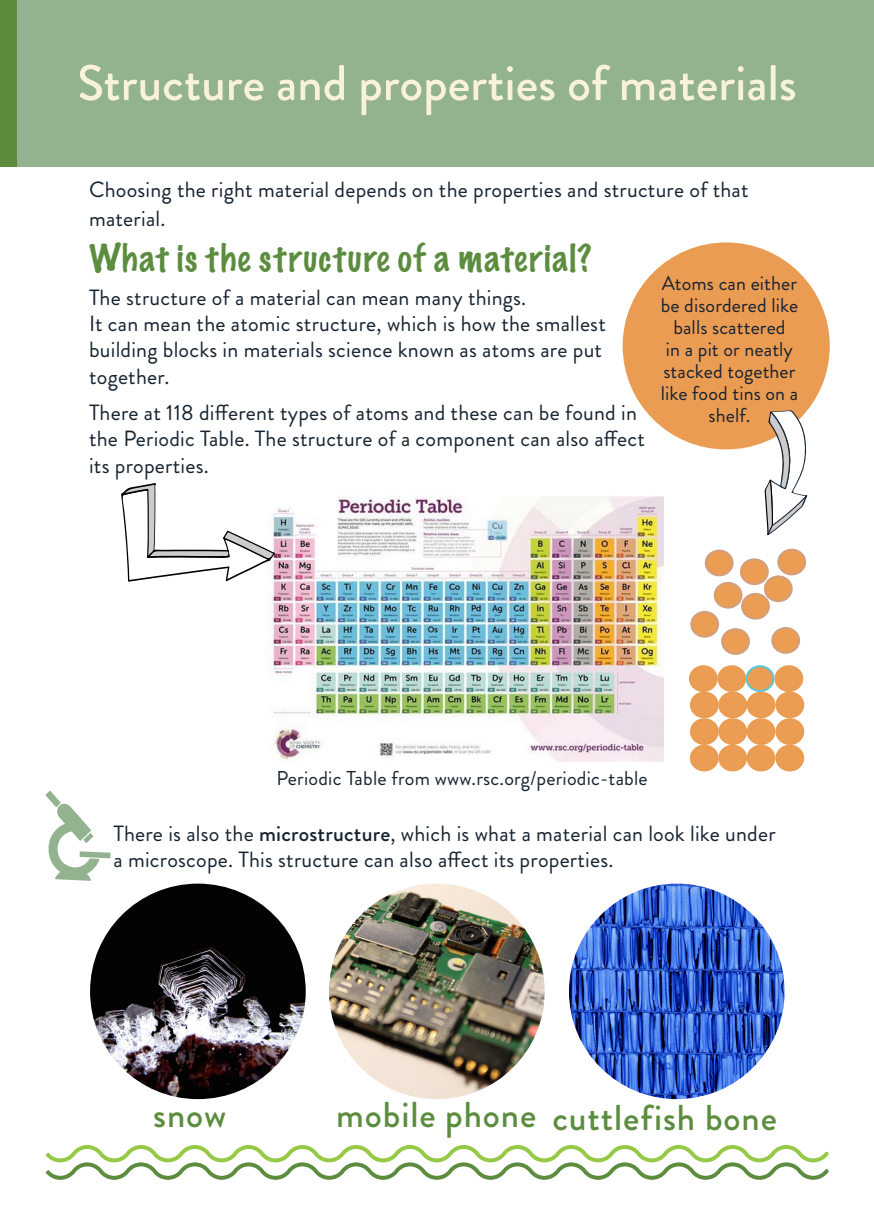
<style>
.page{position:relative;width:874px;height:1225px;background:#fff}
.page>*{position:absolute;margin:0;border:0;box-sizing:border-box;transform-origin:0 0}
.t1{font:500 50px "Brandon Grotesque";color:#f9f2da}
.t2{font:500 36px "Brandon Grotesque";letter-spacing:.025em;color:#5c8d3f}
.t3{font:100 34px "Marker Felt";letter-spacing:.045em;color:#5c8d3f}
.t4{font:22px/26.4px "Brandon Grotesque";letter-spacing:.01em;color:#162331}
.t5{font:20px/22px "Brandon Grotesque";letter-spacing:.005em;color:#172332;text-align:center}
.t6{font:20px "Brandon Grotesque";letter-spacing:.01em;color:#162331}
.s1{font-weight:500}
</style>
<div class="page">
<div style="left:0;top:0;width:17px;height:166px;background:#5c8d3f"></div>
<div style="left:17px;top:0;width:856px;height:166px;background:#93b390"></div>
<div style="left:622px;top:242px;width:207px;height:207px;background:#eb9c53;border-radius:50%"></div>
<svg style="left:763px;top:410px;width:44px;height:125px"></svg>
<div style="left:776px;top:745px;width:26px;height:25px;background:#eb9d54;border-radius:50%"></div>
<div style="left:775px;top:744px;width:28px;height:27px;border:2px solid #eb9c53;border-radius:50%"></div>
<div style="left:747px;top:745px;width:27px;height:25px;background:#eb9d54;border-radius:50%"></div>
<div style="left:746px;top:744px;width:29px;height:27px;border:2px solid #eb9c53;border-radius:50%"></div>
<div style="left:719px;top:745px;width:26px;height:25px;background:#eb9d54;border-radius:50%"></div>
<div style="left:718px;top:744px;width:28px;height:27px;border:2px solid #eb9c53;border-radius:50%"></div>
<div style="left:690px;top:745px;width:27px;height:25px;background:#eb9d54;border-radius:50%"></div>
<div style="left:689px;top:744px;width:29px;height:27px;border:2px solid #eb9c53;border-radius:50%"></div>
<div style="left:776px;top:719px;width:26px;height:25px;background:#eb9d54;border-radius:50%"></div>
<div style="left:775px;top:718px;width:28px;height:27px;border:2px solid #eb9c53;border-radius:50%"></div>
<div style="left:747px;top:719px;width:27px;height:25px;background:#eb9d54;border-radius:50%"></div>
<div style="left:746px;top:718px;width:29px;height:27px;border:2px solid #eb9c53;border-radius:50%"></div>
<div style="left:719px;top:719px;width:26px;height:25px;background:#eb9d54;border-radius:50%"></div>
<div style="left:718px;top:718px;width:28px;height:27px;border:2px solid #eb9c53;border-radius:50%"></div>
<div style="left:690px;top:719px;width:27px;height:25px;background:#eb9d54;border-radius:50%"></div>
<div style="left:689px;top:718px;width:29px;height:27px;border:2px solid #eb9c53;border-radius:50%"></div>
<div style="left:776px;top:692px;width:26px;height:25px;background:#eb9d54;border-radius:50%"></div>
<div style="left:775px;top:691px;width:28px;height:27px;border:2px solid #eb9c53;border-radius:50%"></div>
<div style="left:747px;top:692px;width:27px;height:25px;background:#eb9d54;border-radius:50%"></div>
<div style="left:746px;top:691px;width:29px;height:27px;border:2px solid #eb9c53;border-radius:50%"></div>
<div style="left:719px;top:692px;width:26px;height:25px;background:#eb9d54;border-radius:50%"></div>
<div style="left:718px;top:691px;width:28px;height:27px;border:2px solid #eb9c53;border-radius:50%"></div>
<div style="left:690px;top:692px;width:27px;height:25px;background:#eb9d54;border-radius:50%"></div>
<div style="left:689px;top:691px;width:29px;height:27px;border:2px solid #eb9c53;border-radius:50%"></div>
<div style="left:775px;top:666px;width:26px;height:25px;background:#eb9d54;border-radius:50%"></div>
<div style="left:774px;top:665px;width:28px;height:27px;border:2px solid #eb9c53;border-radius:50%"></div>
<div style="left:746px;top:666px;width:27px;height:25px;background:#eb9d54;border-radius:50%"></div>
<div style="left:745px;top:665px;width:29px;height:27px;border:2px solid #59c7d6;border-radius:50%"></div>
<div style="left:718px;top:666px;width:26px;height:25px;background:#eb9d54;border-radius:50%"></div>
<div style="left:717px;top:665px;width:28px;height:27px;border:2px solid #eb9c53;border-radius:50%"></div>
<div style="left:689px;top:666px;width:27px;height:25px;background:#eb9d54;border-radius:50%"></div>
<div style="left:688px;top:665px;width:29px;height:27px;border:2px solid #eb9c53;border-radius:50%"></div>
<div style="left:771px;top:628px;width:27px;height:25px;background:#eb9d54;border-radius:50%"></div>
<div style="left:770px;top:627px;width:29px;height:27px;border:2px solid #d29f7e;border-radius:50%"></div>
<div style="left:721px;top:629px;width:27px;height:25px;background:#eb9d54;border-radius:50%"></div>
<div style="left:720px;top:628px;width:29px;height:27px;border:2px solid #d29f7e;border-radius:50%"></div>
<div style="left:741px;top:594px;width:27px;height:24px;background:#eb9d54;border-radius:50%"></div>
<div style="left:740px;top:593px;width:29px;height:26px;border:2px solid #d29f7e;border-radius:50%"></div>
<div style="left:691px;top:612px;width:26px;height:24px;background:#eb9d54;border-radius:50%"></div>
<div style="left:690px;top:611px;width:28px;height:26px;border:2px solid #d29f7e;border-radius:50%"></div>
<div style="left:764px;top:576px;width:27px;height:25px;background:#eb9d54;border-radius:50%"></div>
<div style="left:763px;top:575px;width:29px;height:27px;border:2px solid #d29f7e;border-radius:50%"></div>
<div style="left:714px;top:583px;width:27px;height:24px;background:#eb9d54;border-radius:50%"></div>
<div style="left:713px;top:582px;width:29px;height:26px;border:2px solid #d29f7e;border-radius:50%"></div>
<div style="left:778px;top:549px;width:26px;height:25px;background:#eb9d54;border-radius:50%"></div>
<div style="left:777px;top:548px;width:28px;height:27px;border:2px solid #d29f7e;border-radius:50%"></div>
<div style="left:740px;top:559px;width:27px;height:25px;background:#eb9d54;border-radius:50%"></div>
<div style="left:739px;top:558px;width:29px;height:27px;border:2px solid #d29f7e;border-radius:50%"></div>
<div style="left:705px;top:550px;width:27px;height:25px;background:#eb9d54;border-radius:50%"></div>
<div style="left:704px;top:549px;width:29px;height:27px;border:2px solid #d29f7e;border-radius:50%"></div>
<img style="left:270px;top:496px;width:394px;height:266px">
<svg style="left:121px;top:483px;width:154px;height:99px"></svg>
<svg style="left:45px;top:790px;width:65px;height:91px"></svg>
<img style="left:568px;top:883px;width:216px;height:216px;border-radius:108px">
<img style="left:329px;top:883px;width:215px;height:216px;border-radius:108px">
<img style="left:90px;top:883px;width:215px;height:216px;border-radius:108px">
<svg style="left:45px;top:1145px;width:783px;height:34px"></svg>
<h1 class="t1" style="left:77px;top:48px;width:720px">Structure and properties of materials</h1>
<p class="t4" style="left:89px;top:175px;width:660px;line-height:28.8px">Choosing the right material depends on the properties and structure of that material.</p>
<p class="t3" style="left:89px;top:231px;width:503px">What is the structure of a material?</p>
<p class="t4" style="left:89px;top:284px;width:438px">The structure of a material can mean many things.</p>
<p class="t4" style="left:89px;top:310px;width:518px">It can mean the atomic structure, which is how the smallest building blocks in materials science known as atoms are put together.</p>
<p class="t4" style="left:89px;top:399px;width:557px">There at 118 different types of atoms and these can be found in the Periodic Table. The structure of a component can also affect its properties.</p>
<p class="t5" style="left:660px;top:273px;width:139px">Atoms can either be disordered like balls scattered<br>in a pit or neatly stacked together like food tins on a shelf.</p>
<p class="t6" style="left:276px;top:765px;width:372px">Periodic Table from www.rsc.org/periodic-table</p>
<p class="t4" style="left:113px;top:820px;width:663px">There is also the <span class="s1">microstructure</span>, which is what a material can look like under a microscope. This structure can also affect its properties.</p>
<p class="t2" style="left:153px;top:1090px;width:75px">snow</p>
<p class="t2" style="left:336px;top:1090px;width:202px">mobile phone</p>
<p class="t2" style="left:552px;top:1092px;width:226px">cuttlefish bone</p>
</div>
